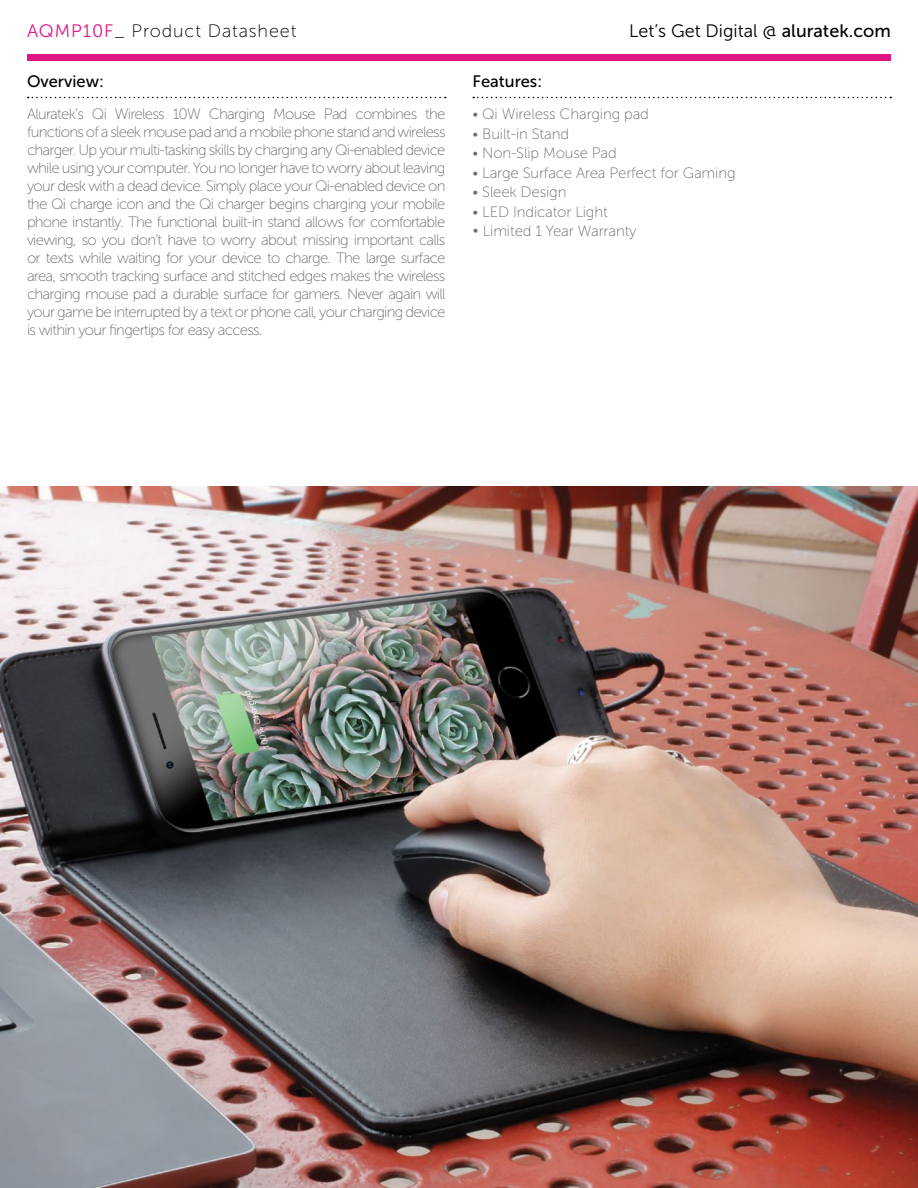
<style>
.page{position:relative;width:918px;height:1188px;background:#fff}
.page>*{position:absolute;margin:0;border:0;box-sizing:border-box;transform-origin:0 0}
.t1{font:18px "Museo Sans 300";color:#000}
.t2{font:18px "Museo Sans 100";letter-spacing:.05em;color:#000}
.t3{font:16.5px "Museo Sans 500";color:#000}
.t4{font:15px/18px "Museo Sans 100";letter-spacing:-.01em;color:#6d6e71;text-align:justify}
.s1{font-family:"Museo Sans 300";color:#df1683}
.s2{font-family:"Museo Sans 500"}
</style>
<div class="page">
<img style="left:0;top:487px;width:918px;height:701px">
<hr style="left:917px;top:1132px;width:1px;height:56px;background:#000">
<hr style="left:917px;top:999px;width:1px;height:120px;background:#f1f1f2">
<svg style="left:28px;top:97px;width:418px;height:1px"></svg>
<svg style="left:473px;top:97px;width:418px;height:1px"></svg>
<div style="left:27px;top:54px;width:864px;height:7px;background:#df1683"></div>
<p class="t2" style="left:27px;top:21px;width:271px"><span class="s1">AQMP10F</span>_ Product Datasheet</p>
<p class="t1" style="left:629px;top:21px;width:263px">Let’s Get Digital @ <span class="s2">aluratek.com</span></p>
<p class="t3" style="left:27px;top:72px;width:78px">Overview:</p>
<p class="t3" style="left:472px;top:72px;width:71px">Features:</p>
<p class="t4" style="left:27px;top:105px;width:420px">Aluratek’s Qi Wireless 10W Charging Mouse Pad combines the functions of a sleek mouse pad and a mobile phone stand and wireless charger. Up your multi-tasking skills by charging any Qi-enabled device while using your computer. You no longer have to worry about leaving your desk with a dead device. Simply place your Qi-enabled device on the Qi charge icon and the Qi charger begins charging your mobile phone instantly. The functional built-in stand allows for comfortable viewing, so you don’t have to worry about missing important calls or texts while waiting for your device to charge. The large surface area, smooth tracking surface and stitched edges makes the wireless charging mouse pad a durable surface for gamers. Never again will your game be interrupted by a text or phone call, your charging device is within your fingertips for easy access.</p>
<p class="t4" style="left:472px;top:105px;width:178px">• Qi Wireless Charging pad</p>
<p class="t4" style="left:472px;top:125px;width:98px">• Built-in Stand</p>
<p class="t4" style="left:472px;top:144px;width:146px">• Non-Slip Mouse Pad</p>
<p class="t4" style="left:472px;top:164px;width:265px">• Large Surface Area Perfect for Gaming</p>
<p class="t4" style="left:472px;top:183px;width:96px">• Sleek Design</p>
<p class="t4" style="left:472px;top:203px;width:137px">• LED Indicator Light</p>
<p class="t4" style="left:472px;top:222px;width:166px">• Limited 1 Year Warranty</p>
</div>
